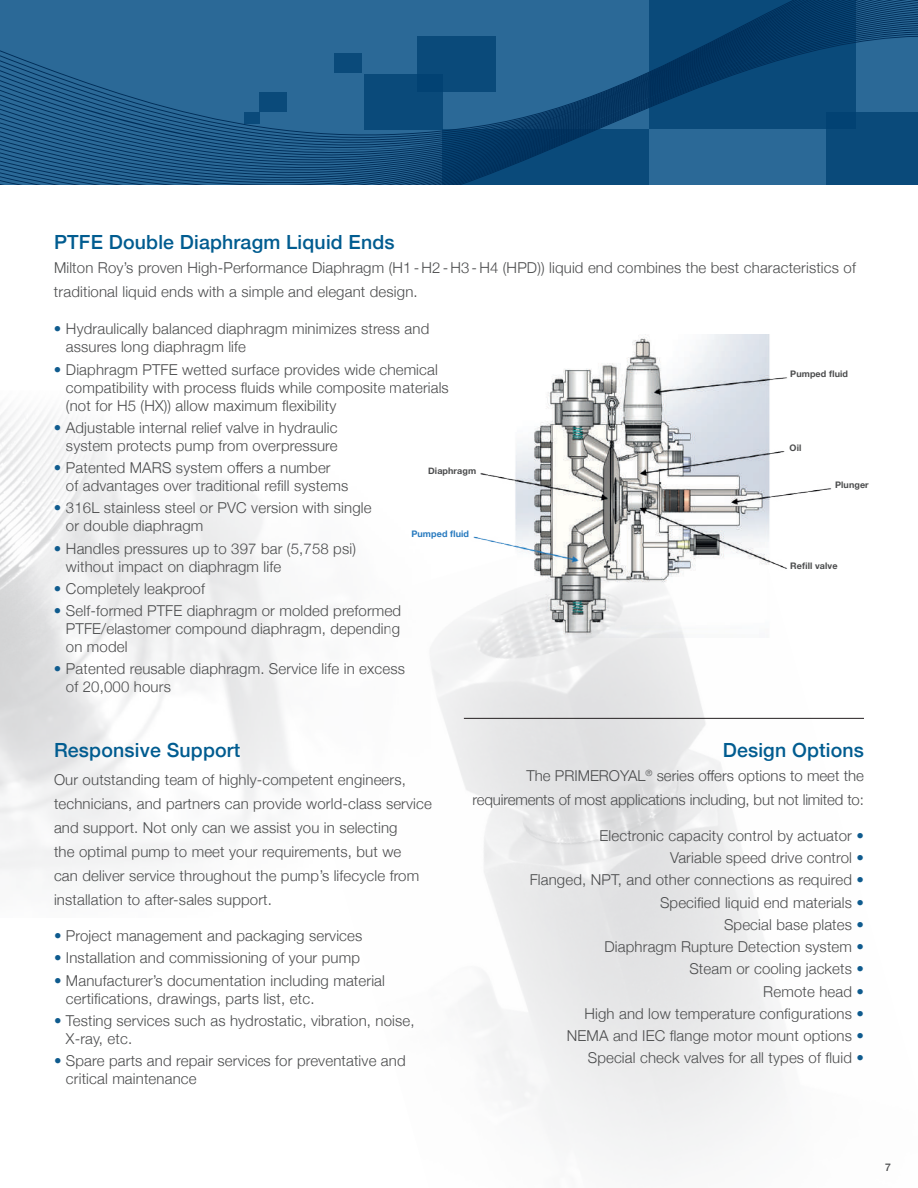
<style>
.page{position:relative;width:918px;height:1188px;background:#fff}
.page>*{position:absolute;margin:0;border:0;box-sizing:border-box;transform-origin:0 0}
.t1{font:500 19.5px "Helvetica Neue";letter-spacing:.01em;color:#015c90}
.t2{font:300 15px/18px "Helvetica Neue";letter-spacing:.01em;color:#4b4c4d}
.t3{font:300 15px/24px "Helvetica Neue";letter-spacing:-.01em;color:#4b4c4d;text-align:right}
.t4{font:500 10.5px "Helvetica Neue";color:#4b4c4d}
.t5{font:700 9px "Helvetica Neue";letter-spacing:.01em;color:#4b4c4d}
.t6{font:700 9px "Helvetica Neue";letter-spacing:.01em;color:#277abf}
.s1{font-family:"Helvetica Neue LT Std";color:#0f5b8e}
</style>
<div class="page">
<svg style="left:0;top:0;width:918px;height:185px;background:#1c5886"></svg>
<img style="left:0;top:408px;width:268px;height:470px">
<hr style="left:464px;top:718px;width:400px;height:1px;background:#231f20">
<img style="left:390px;top:334px;width:442px;height:303px">
<h1 class="t1" style="left:54px;top:226px;width:342px">PTFE Double Diaphragm Liquid Ends</h1>
<p class="t2" style="left:54px;top:255px;width:803px;line-height:24px">Milton Roy’s proven High-Performance Diaphragm (H1 - H2 - H3 - H4 (HPD)) liquid end combines the best characteristics of traditional liquid ends with a simple and elegant design.</p>
<p class="t2" style="left:66px;top:319px;width:365px;text-indent:-12px"><span class="s1">•</span> Hydraulically balanced diaphragm minimizes stress and assures long diaphragm life</p>
<p class="t2" style="left:66px;top:359px;width:384px;text-indent:-12px"><span class="s1">•</span> Diaphragm PTFE wetted surface provides wide chemical compatibility with process fluids while composite materials (not for H5 (HX)) allow maximum flexibility</p>
<p class="t2" style="left:54px;top:417px;width:285px;text-align:right"><span class="s1">•</span> Adjustable internal relief valve in hydraulic system protects pump from overpressure</p>
<p class="t2" style="left:66px;top:458px;width:284px;text-indent:-12px"><span class="s1">•</span> Patented MARS system offers a number<br>of advantages over traditional refill systems</p>
<p class="t2" style="left:66px;top:498px;width:307px;text-indent:-12px"><span class="s1">•</span> 316L stainless steel or PVC version with single or double diaphragm</p>
<p class="t2" style="left:66px;top:538px;width:292px;text-indent:-12px"><span class="s1">•</span> Handles pressures up to 397 bar (5,758 psi) without impact on diaphragm life</p>
<p class="t2" style="left:54px;top:578px;width:152px"><span class="s1">•</span> Completely leakproof</p>
<p class="t2" style="left:66px;top:601px;width:337px;text-align:justify;text-indent:-12px"><span class="s1">•</span> Self-formed PTFE diaphragm or molded preformed PTFE/elastomer compound diaphragm, depending on model</p>
<p class="t2" style="left:66px;top:659px;width:340px;text-indent:-12px"><span class="s1">•</span> Patented reusable diaphragm. Service life in excess of 20,000 hours</p>
<p class="t5" style="left:790px;top:367px;width:59px">Pumped fluid</p>
<p class="t5" style="left:790px;top:441px;width:13px">Oil</p>
<p class="t5" style="left:428px;top:463px;width:50px">Diaphragm</p>
<p class="t5" style="left:835px;top:477px;width:35px">Plunger</p>
<p class="t6" style="left:411px;top:526px;width:59px">Pumped fluid</p>
<p class="t5" style="left:790px;top:559px;width:49px">Refill valve</p>
<h1 class="t1" style="left:54px;top:735px;width:188px">Responsive Support</h1>
<p class="t2" style="left:54px;top:767px;width:379px;line-height:24px">Our outstanding team of highly-competent engineers, technicians, and partners can provide world-class service and support. Not only can we assist you in selecting<br>the optimal pump to meet your requirements, but we<br>can deliver service throughout the pump’s lifecycle from installation to after-sales support.</p>
<p class="t2" style="left:54px;top:926px;width:310px"><span class="s1">•</span> Project management and packaging services</p>
<p class="t2" style="left:54px;top:948px;width:308px"><span class="s1">•</span> Installation and commissioning of your pump</p>
<p class="t2" style="left:66px;top:970px;width:321px;text-indent:-12px"><span class="s1">•</span> Manufacturer’s documentation including material certifications, drawings, parts list, etc.</p>
<p class="t2" style="left:66px;top:1010px;width:350px;text-indent:-12px"><span class="s1">•</span> Testing services such as hydrostatic, vibration, noise,<br>X-ray, etc.</p>
<p class="t2" style="left:66px;top:1051px;width:341px;text-indent:-12px"><span class="s1">•</span> Spare parts and repair services for preventative and critical maintenance</p>
<h1 class="t1" style="left:723px;top:735px;width:143px">Design Options</h1>
<p class="t3" style="left:473px;top:763px;width:393px">The PRIMEROYAL<sup>®</sup> series offers options to meet the requirements of most applications including, but not limited to:</p>
<p class="t2" style="left:530px;top:823px;width:336px;line-height:22.2px;text-align:right">Electronic capacity control by actuator <span class="s1">•<br></span>Variable speed drive control <span class="s1">•<br></span>Flanged, NPT, and other connections as required <span class="s1">• </span>Specified liquid end materials <span class="s1">•<br></span>Special base plates <span class="s1">•<br></span>Diaphragm Rupture Detection system <span class="s1">•<br></span>Steam or cooling jackets <span class="s1">•<br></span>Remote head <span class="s1">•<br></span>High and low temperature configurations <span class="s1">•<br></span>NEMA and IEC flange motor mount options <span class="s1">• </span>Special check valves for all types of fluid <span class="s1">•</span></p>
<p class="t4" style="left:885px;top:1159px;width:7px">7</p>
</div>
